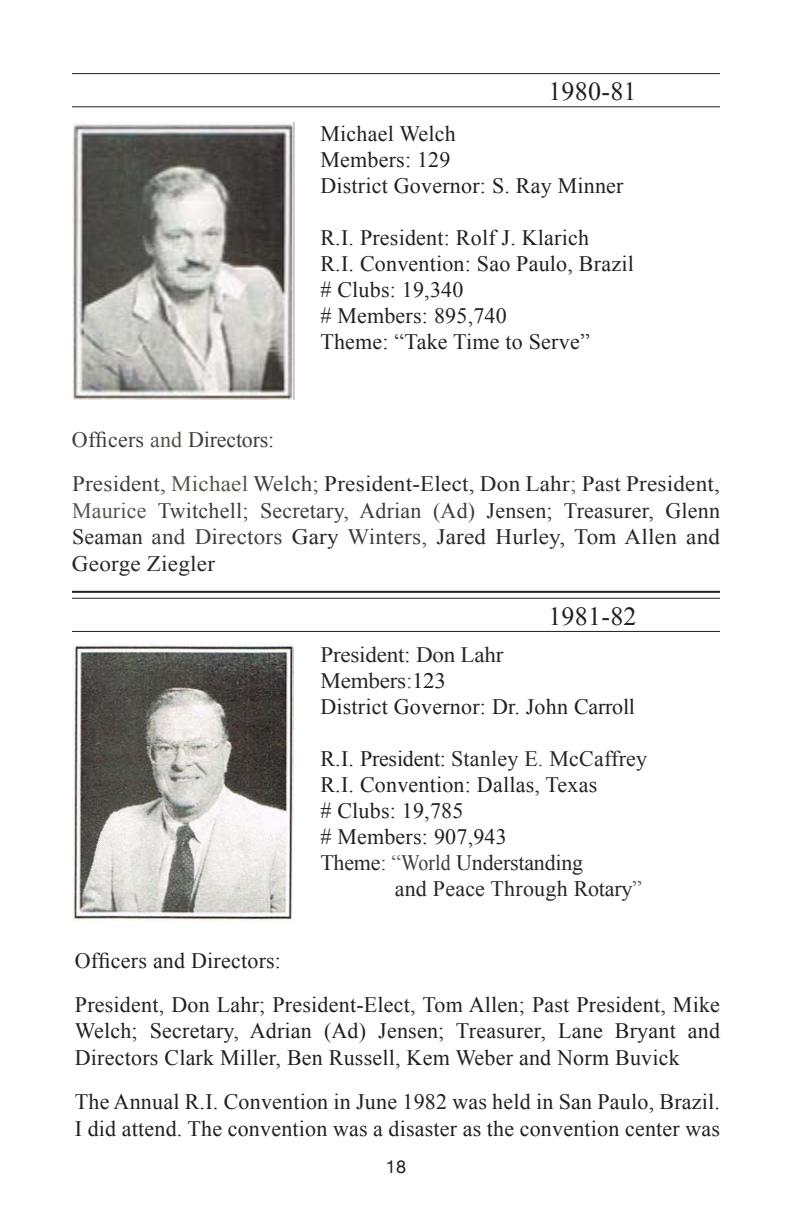
<style>
.page{position:relative;width:792px;height:1224px;background:#fff}
.page>*{position:absolute;margin:0;border:0;box-sizing:border-box;transform-origin:0 0}
.pres_years{font:26px "Times New Roman";letter-spacing:.01em;color:#231f20}
.Body_Text{font:22px/26.4px "Times New Roman";letter-spacing:.01em;color:#231f20;text-align:justify}
.statistics{font:22px "Times New Roman";letter-spacing:.01em;color:#231f20}
.Body_Text-2{font:22px/26.4px "Times New Roman";letter-spacing:.01em;color:#282628;text-align:justify;scale:1.05 1}
.statistics-2{font:22px "Times New Roman";letter-spacing:.01em;color:#282628}
.statistics-3{font:22px "Times New Roman";letter-spacing:-.01em;color:#282628;scale:1.05 1}
.statistics-4{font:22px "Times New Roman";letter-spacing:-.01em;color:#282628}
.Body_Text-3{font:22px "Times New Roman";letter-spacing:-.01em;color:#3f3d3b}
.t1{font:18px "Helvetica Neue";color:#231f20}
.s1{color:#57544f}
.s2{color:#3f3d3b}
.s3{color:#231f20}
</style>
<div class="page">
<hr style="left:72px;top:106px;width:648px;height:1px;background:#231f20">
<hr style="left:72px;top:73px;width:648px;height:1px;background:#231f20">
<hr style="left:72px;top:631px;width:648px;height:1px;background:#231f20">
<hr style="left:72px;top:598px;width:648px;height:1px;background:#231f20">
<img style="left:72px;top:643px;width:221px;height:278px">
<img style="left:72px;top:122px;width:223px;height:278px">
<hr style="left:72px;top:591px;width:648px;height:2px;background:#231f20">
<p class="pres_years" style="left:548px;top:74px;width:90px">1980-81</p>
<p class="statistics" style="left:320px;top:118px;width:137px">Michael Welch</p>
<p class="statistics" style="left:320px;top:144px;width:132px">Members: 129</p>
<p class="statistics" style="left:320px;top:170px;width:305px">District Governor: S. Ray Minner</p>
<p class="statistics" style="left:320px;top:222px;width:270px">R.I. President: Rolf J. Klarich</p>
<p class="statistics" style="left:320px;top:248px;width:315px">R.I. Convention: Sao Paulo, Brazil</p>
<p class="statistics" style="left:320px;top:274px;width:145px"># Clubs: 19,340</p>
<p class="statistics" style="left:320px;top:300px;width:188px"># Members: 895,740</p>
<p class="statistics" style="left:320px;top:326px;width:271px">Theme: “Take Time to Serve”</p>
<p class="Body_Text-3" style="left:72px;top:425px;width:204px">Officers <span class="s1">and</span> Directors:</p>
<p class="Body_Text-2" style="left:72px;top:470px;width:619px"><span class="s2">President,</span> <span class="s1">Michael</span> <span class="s2">Welch;</span> President-Elect, Don Lahr<span class="s1">;</span> Past President, <span class="s1">Maurice</span> <span class="s2">Twitchell; Secretary, Adrian (Ad)</span> Jensen; Treasurer, Glenn Seaman <span class="s2">and Directors</span> Gary <span class="s2">Winters,</span> Jared Hurley, Tom Allen and George Ziegler</p>
<p class="pres_years" style="left:548px;top:599px;width:90px">1981-82</p>
<p class="statistics-3" style="left:320px;top:640px;width:176px">President: Don Lahr</p>
<p class="statistics-3" style="left:320px;top:666px;width:121px">Members<span class="s1">:</span><span class="s3">123</span></p>
<p class="statistics" style="left:320px;top:692px;width:316px">District Governor: Dr. John Carroll</p>
<p class="statistics-2" style="left:320px;top:744px;width:328px"><span class="s3">R.I. President:</span> Stanley E<span class="s1">.</span> McCaffrey</p>
<p class="statistics" style="left:320px;top:770px;width:278px">R.I. Convention: Dallas, Texas</p>
<p class="statistics" style="left:320px;top:796px;width:145px"># Clubs: 19,785</p>
<p class="statistics" style="left:320px;top:822px;width:188px"># Members: 907,943</p>
<p class="statistics-4" style="left:320px;top:848px;width:264px">Theme<span class="s1">: “</span><span class="s2">World</span> Understanding</p>
<p class="statistics-2" style="left:395px;top:874px;width:249px">and Peace Through Rotary<span class="s1">”</span></p>
<p class="Body_Text" style="left:75px;top:947px;width:208px">Officers and Directors:</p>
<p class="Body_Text" style="left:75px;top:991px;width:647px">President, Don Lahr; President-Elect, Tom Allen; Past President, Mike Welch; Secretary, Adrian (Ad) Jensen; Treasurer, Lane Bryant and Directors Clark Miller, Ben Russell, Kem Weber and Norm Buvick</p>
<p class="Body_Text" style="left:75px;top:1088px;width:647px">The Annual R.I. Convention in June 1982 was held in San Paulo, Brazil.<br>I did attend. The convention was a disaster as the convention center was</p>
<p class="t1" style="left:386px;top:1154px;width:22px">18</p>
</div>
